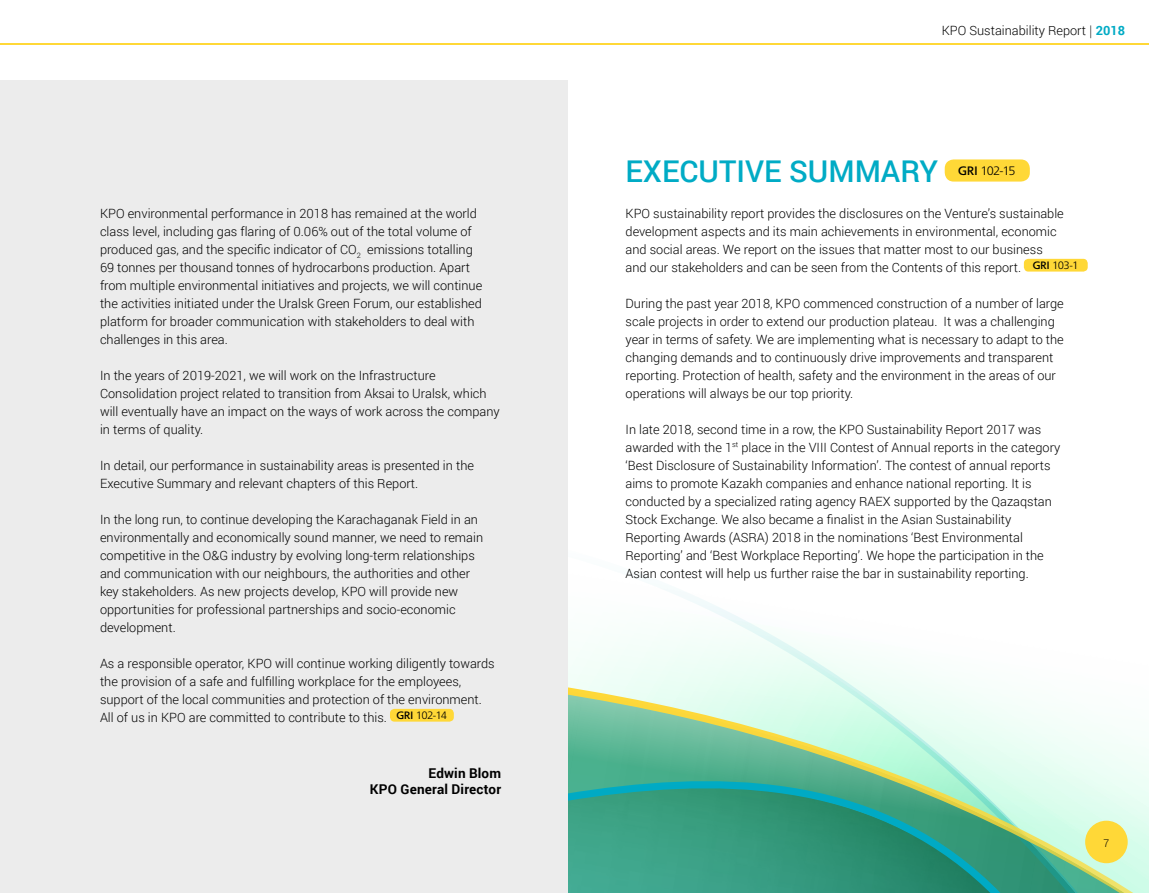
<style>
.page{position:relative;width:1149px;height:893px;background:#fff}
.page>*{position:absolute;margin:0;border:0;box-sizing:border-box;transform-origin:0 0}
.t1{font:500 30px "Roboto";color:#00abc5}
.t2{font:700 13.5px/16.2px "Roboto";letter-spacing:.01em;color:#000;text-align:right}
.t3{font:300 12.75px/18px "Roboto";color:#000}
.t4{font:300 12px "DS Tornado";color:#000}
.t5{font:300 10.5px "DS Tornado";color:#000}
.t6{font:300 10.5px "Roboto";color:#000}
.s1{font-family:"E Mprint"}
.s2{font-weight:700;color:#00abc5}
.s3{font-weight:500}
</style>
<div class="page">
<svg style="left:567px;top:522px;width:306px;height:143px"></svg>
<svg style="left:567px;top:665px;width:467px;height:50px"></svg>
<svg style="left:567px;top:715px;width:581px;height:178px;background:#75c0a5"></svg>
<div style="left:0;top:81px;width:567px;height:812px;background:#ececec"></div>
<div style="left:390px;top:709px;width:63px;height:13px;background:#ffd837;border-radius:4px"></div>
<div style="left:944px;top:159px;width:85px;height:23px;background:#ffd837;border-radius:9px"></div>
<div style="left:1023px;top:259px;width:64px;height:13px;background:#ffd837;border-radius:4px"></div>
<div style="left:1084px;top:821px;width:43px;height:42px;background:#ffd837;border-radius:50%"></div>
<hr style="left:0;top:43px;width:1148px;height:2px;background:#ffd837">
<p class="t3" style="left:100px;top:204px;width:384px">KPO environmental performance in 2018 has remained at the world class level, including gas flaring of 0.06% out of the total volume of produced gas, and the specific indicator of CO<sub>2</sub> emissions totalling 69 tonnes per thousand tonnes of hydrocarbons production. Apart from multiple environmental initiatives and projects, we will continue the activities initiated under the Uralsk Green Forum, our established platform for broader communication with stakeholders to deal with challenges in this area.</p>
<p class="t3" style="left:100px;top:366px;width:401px">In the years of 2019-2021, we will work on the Infrastructure Consolidation project related to transition from Aksai to Uralsk, which will eventually have an impact on the ways of work across the company in terms of quality.</p>
<p class="t3" style="left:100px;top:456px;width:375px">In detail, our performance in sustainability areas is presented in the<br>Executive Summary and relevant chapters of this Report.</p>
<p class="t3" style="left:100px;top:510px;width:384px">In the long run, to continue developing the Karachaganak Field in an environmentally and economically sound manner, we need to remain competitive in the O&amp;G industry by evolving long-term relationships and communication with our neighbours, the authorities and other key stakeholders. As new projects develop, KPO will provide new opportunities for professional partnerships and socio-economic development.</p>
<p class="t3" style="left:100px;top:654px;width:396px">As a responsible operator, KPO will continue working diligently towards the provision of a safe and fulfilling workplace for the employees, support of the local communities and protection of the environment.<br>All of us in KPO are committed to contribute to this. <sup>GRI</sup> <sup>102-14</sup></p>
<p class="t2" style="left:370px;top:765px;width:133px">Edwin Blom<br>KPO General Director</p>
<p class="t3" style="left:941px;top:21px;width:185px">KPO Sustainability Report <span class="s1">|</span> <span class="s2">2018</span></p>
<h1 class="t1" style="left:625px;top:150px;width:314px">EXECUTIVE SUMMARY</h1>
<p class="t3" style="left:625px;top:204px;width:439px">KPO sustainability report provides the disclosures on the Venture’s sustainable development aspects and its main achievements in environmental, economic and social areas. We report on the issues that matter most to our business and our stakeholders and can be seen from the Contents of this report.</p>
<p class="t3" style="left:625px;top:294px;width:439px">During the past year 2018, KPO commenced construction of a number of large scale projects in order to extend our production plateau. It was a challenging year in terms of safety. We are implementing what is necessary to adapt to the changing demands and to continuously drive improvements and transparent reporting. Protection of health, safety and the environment in the areas of our operations will always be our top priority.</p>
<p class="t3" style="left:625px;top:420px;width:436px">In late 2018, second time in a row, the KPO Sustainability Report 2017 was awarded with the 1<sup>st</sup> place in the VIII Contest of Annual reports in the category ‘Best Disclosure of Sustainability Information’. The contest of annual reports aims to promote Kazakh companies and enhance national reporting. It is conducted by a specialized rating agency RAEX supported by the Qazaqstan Stock Exchange. We also became a finalist in the Asian Sustainability Reporting Awards (ASRA) 2018 in the nominations ‘Best Environmental Reporting’ and ‘Best Workplace Reporting’. We hope the participation in the Asian contest will help us further raise the bar in sustainability reporting.</p>
<p class="t4" style="left:957px;top:164px;width:59px"><span class="s3">GRI</span> 102-15</p>
<p class="t5" style="left:1032px;top:260px;width:47px"><span class="s3">GRI</span> 103-1</p>
<p class="t6" style="left:1103px;top:836px;width:7px">7</p>
</div>
